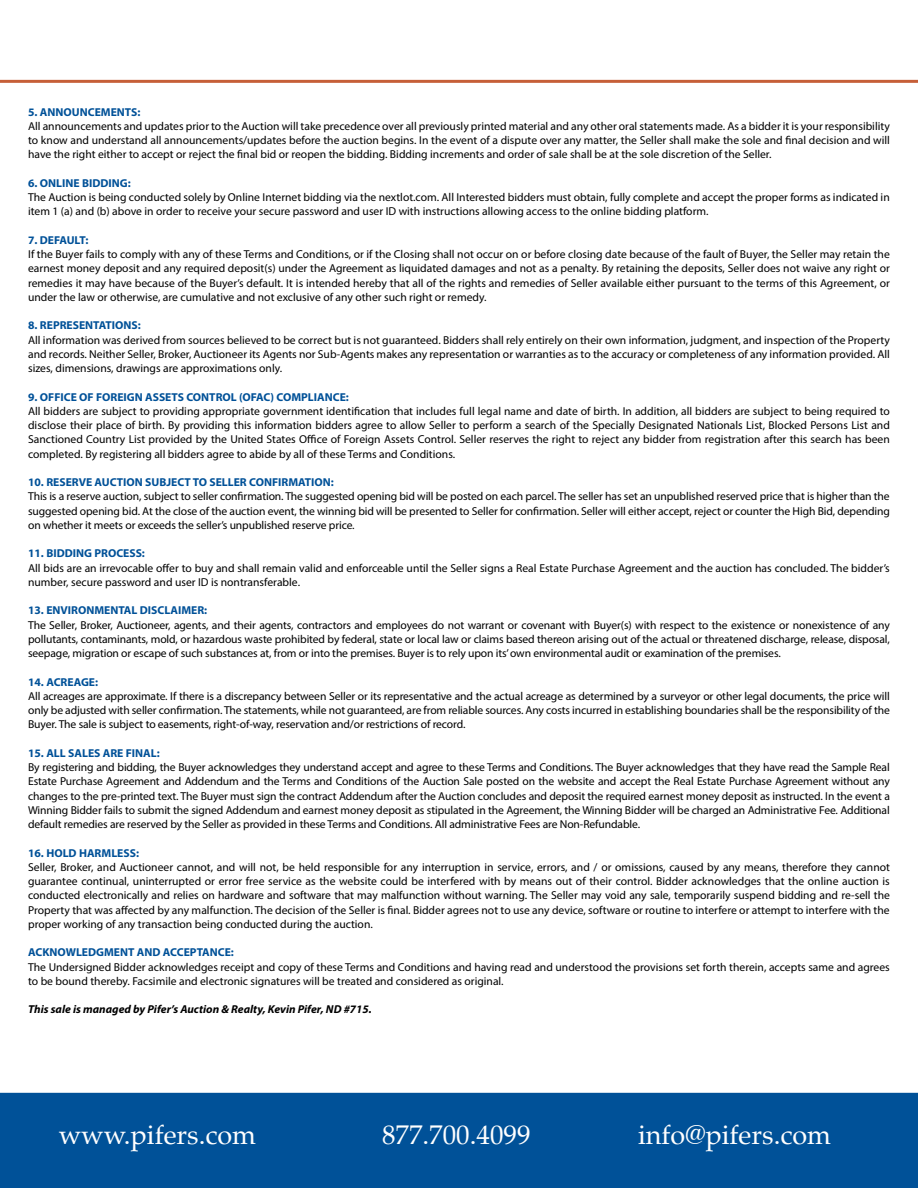
<style>
.page{position:relative;width:918px;height:1188px;background:#fff}
.page>*{position:absolute;margin:0;border:0;box-sizing:border-box;transform-origin:0 0}
.t1{font:27px "Palatino";color:#fff}
.t2{font:11.55px/14.2px "Myriad Pro";color:#000;text-align:justify}
.t3{font:700 11.55px "Myriad Pro";color:#005198}
.t4{font:italic 700 11.55px "Myriad Pro";color:#000}
.t5{font:700 11.55px "Myriad Pro";letter-spacing:-.02em;color:#005198}
</style>
<div class="page">
<div style="left:0;top:1093px;width:918px;height:95px;background:#005198"></div>
<hr style="left:0;top:80px;width:918px;height:3px;background:#c65f38">
<p class="t3" style="left:28px;top:104px;width:114px">5. ANNOUNCEMENTS:</p>
<p class="t2" style="left:28px;top:119px;width:863px">All announcements and updates prior to the Auction will take precedence over all previously printed material and any other oral statements made. As a bidder it is your responsibility to know and understand all announcements/updates before the auction begins. In the event of a dispute over any matter, the Seller shall make the sole and final decision and will have the right either to accept or reject the final bid or reopen the bidding. Bidding increments and order of sale shall be at the sole discretion of the Seller.</p>
<p class="t3" style="left:28px;top:175px;width:104px">6. ONLINE BIDDING:</p>
<p class="t2" style="left:28px;top:190px;width:863px">The Auction is being conducted solely by Online Internet bidding via the nextlot.com. All Interested bidders must obtain, fully complete and accept the proper forms as indicated in item 1 (a) and (b) above in order to receive your secure password and user ID with instructions allowing access to the online bidding platform.</p>
<p class="t5" style="left:28px;top:232px;width:62px">7. DEFAULT:</p>
<p class="t2" style="left:28px;top:247px;width:863px">If the Buyer fails to comply with any of these Terms and Conditions, or if the Closing shall not occur on or before closing date because of the fault of Buyer, the Seller may retain the earnest money deposit and any required deposit(s) under the Agreement as liquidated damages and not as a penalty. By retaining the deposits, Seller does not waive any right or remedies it may have because of the Buyer’s default. It is intended hereby that all of the rights and remedies of Seller available either pursuant to the terms of this Agreement, or under the law or otherwise, are cumulative and not exclusive of any other such right or remedy.</p>
<p class="t3" style="left:28px;top:318px;width:114px">8. REPRESENTATIONS:</p>
<p class="t2" style="left:28px;top:332px;width:863px">All information was derived from sources believed to be correct but is not guaranteed. Bidders shall rely entirely on their own information, judgment, and inspection of the Property and records. Neither Seller, Broker, Auctioneer its Agents nor Sub-Agents makes any representation or warranties as to the accuracy or completeness of any information provided. All sizes, dimensions, drawings are approximations only.</p>
<p class="t3" style="left:28px;top:389px;width:322px">9. OFFICE OF FOREIGN ASSETS CONTROL (OFAC) COMPLIANCE:</p>
<p class="t2" style="left:28px;top:404px;width:863px">All bidders are subject to providing appropriate government identification that includes full legal name and date of birth. In addition, all bidders are subject to being required to disclose their place of birth. By providing this information bidders agree to allow Seller to perform a search of the Specially Designated Nationals List, Blocked Persons List and Sanctioned Country List provided by the United States Office of Foreign Assets Control. Seller reserves the right to reject any bidder from registration after this search has been completed. By registering all bidders agree to abide by all of these Terms and Conditions.</p>
<p class="t3" style="left:28px;top:475px;width:307px">10. RESERVE AUCTION SUBJECT TO SELLER CONFIRMATION:</p>
<p class="t2" style="left:28px;top:489px;width:863px">This is a reserve auction, subject to seller confirmation. The suggested opening bid will be posted on each parcel. The seller has set an unpublished reserved price that is higher than the suggested opening bid. At the close of the auction event, the winning bid will be presented to Seller for confirmation. Seller will either accept, reject or counter the High Bid, depending on whether it meets or exceeds the seller’s unpublished reserve price.</p>
<p class="t3" style="left:28px;top:546px;width:118px">11. BIDDING PROCESS:</p>
<p class="t2" style="left:28px;top:561px;width:863px">All bids are an irrevocable offer to buy and shall remain valid and enforceable until the Seller signs a Real Estate Purchase Agreement and the auction has concluded. The bidder’s number, secure password and user ID is nontransferable.</p>
<p class="t3" style="left:28px;top:603px;width:181px">13. ENVIRONMENTAL DISCLAIMER:</p>
<p class="t2" style="left:28px;top:618px;width:863px">The Seller, Broker, Auctioneer, agents, and their agents, contractors and employees do not warrant or covenant with Buyer(s) with respect to the existence or nonexistence of any pollutants, contaminants, mold, or hazardous waste prohibited by federal, state or local law or claims based thereon arising out of the actual or threatened discharge, release, disposal, seepage, migration or escape of such substances at, from or into the premises. Buyer is to rely upon its’ own environmental audit or examination of the premises.</p>
<p class="t3" style="left:28px;top:674px;width:72px">14. ACREAGE:</p>
<p class="t2" style="left:28px;top:689px;width:863px">All acreages are approximate. If there is a discrepancy between Seller or its representative and the actual acreage as determined by a surveyor or other legal documents, the price will only be adjusted with seller confirmation. The statements, while not guaranteed, are from reliable sources. Any costs incurred in establishing boundaries shall be the responsibility of the Buyer. The sale is subject to easements, right-of-way, reservation and/or restrictions of record.</p>
<p class="t3" style="left:28px;top:746px;width:133px">15. ALL SALES ARE FINAL:</p>
<p class="t2" style="left:28px;top:760px;width:863px">By registering and bidding, the Buyer acknowledges they understand accept and agree to these Terms and Conditions. The Buyer acknowledges that they have read the Sample Real Estate Purchase Agreement and Addendum and the Terms and Conditions of the Auction Sale posted on the website and accept the Real Estate Purchase Agreement without any changes to the pre-printed text. The Buyer must sign the contract Addendum after the Auction concludes and deposit the required earnest money deposit as instructed. In the event a Winning Bidder fails to submit the signed Addendum and earnest money deposit as stipulated in the Agreement, the Winning Bidder will be charged an Administrative Fee. Additional default remedies are reserved by the Seller as provided in these Terms and Conditions. All administrative Fees are Non-Refundable.</p>
<p class="t3" style="left:28px;top:845px;width:112px">16. HOLD HARMLESS:</p>
<p class="t2" style="left:28px;top:860px;width:863px">Seller, Broker, and Auctioneer cannot, and will not, be held responsible for any interruption in service, errors, and / or omissions, caused by any means, therefore they cannot guarantee continual, uninterrupted or error free service as the website could be interfered with by means out of their control. Bidder acknowledges that the online auction is conducted electronically and relies on hardware and software that may malfunction without warning. The Seller may void any sale, temporarily suspend bidding and re-sell the Property that was affected by any malfunction. The decision of the Seller is final. Bidder agrees not to use any device, software or routine to interfere or attempt to interfere with the proper working of any transaction being conducted during the auction.</p>
<p class="t3" style="left:28px;top:945px;width:207px">ACKNOWLEDGMENT AND ACCEPTANCE:</p>
<p class="t2" style="left:28px;top:960px;width:863px">The Undersigned Bidder acknowledges receipt and copy of these Terms and Conditions and having read and understood the provisions set forth therein, accepts same and agrees to be bound thereby. Facsimile and electronic signatures will be treated and considered as original.</p>
<p class="t4" style="left:28px;top:1002px;width:345px">This sale is managed by Pifer’s Auction &amp; Realty, Kevin Pifer, ND #715.</p>
<h1 class="t1" style="left:59px;top:1113px;width:199px">www.pifers.com</h1>
<h1 class="t1" style="left:382px;top:1113px;width:150px">877.700.4099</h1>
<h1 class="t1" style="left:638px;top:1113px;width:194px">info@pifers.com</h1>
</div>
